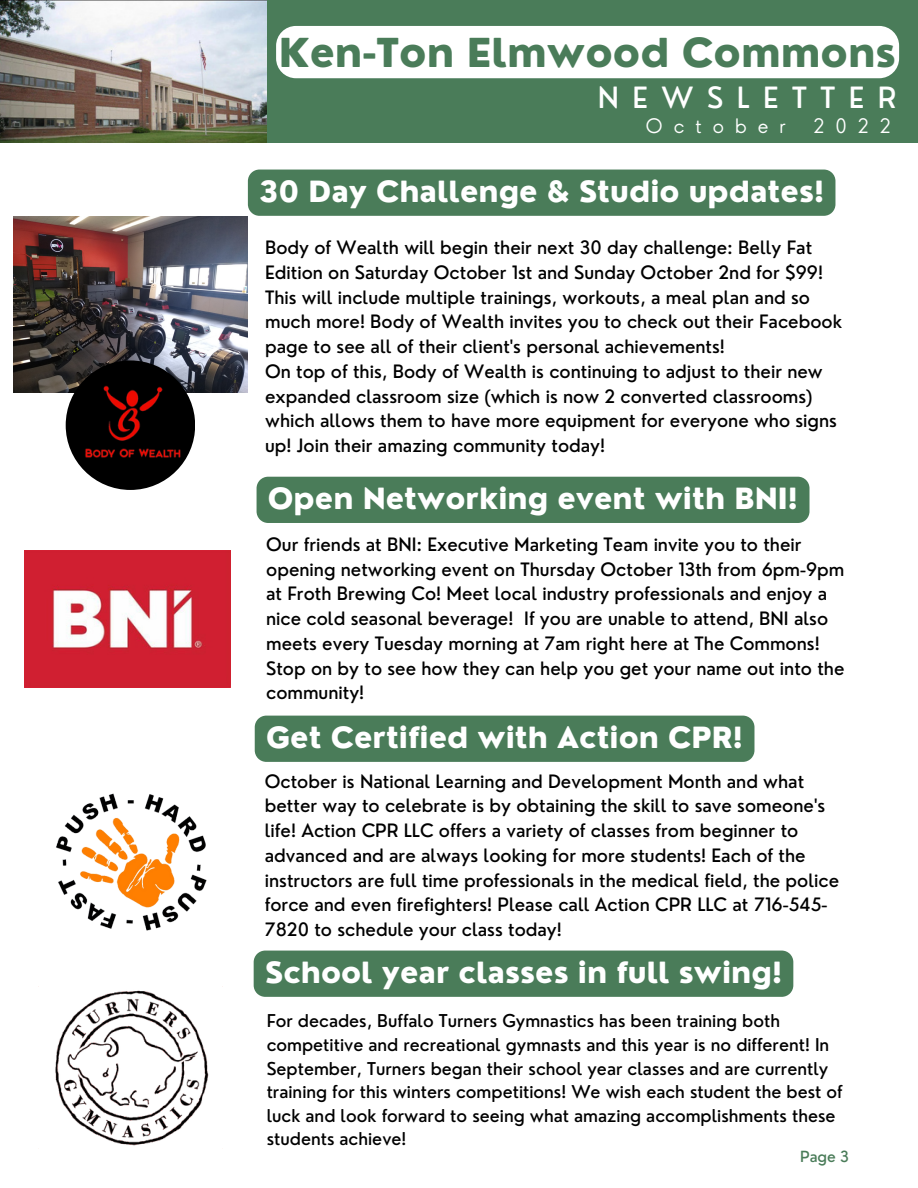
<style>
.page{position:relative;width:918px;height:1188px;background:#fff}
.page>*{position:absolute;margin:0;border:0;box-sizing:border-box;transform-origin:0 0}
.t1{font:800 38.85px "Nourd";color:#4a7c59}
.t2{font:500 28.65px "Nourd";letter-spacing:.475em;color:#fff}
.t3{font:800 28.5px "Nourd";color:#fff}
.t4{font:300 19.5px "Nourd";letter-spacing:.565em;color:#fff}
.t5{font:500 18px/24.8px "Nourd";color:#000}
.t6{font:500 17.25px/23.7px "Nourd";color:#000}
.t7{font:500 15px "Nourd";color:#4a7c59}
</style>
<div class="page">
<div style="left:0;top:0;width:918px;height:143px;background:#4a7c59"></div>
<img style="left:0;top:0;width:266px;height:143px">
<div style="left:254px;top:951px;width:539px;height:46px;background:#4a7c59"></div>
<img style="left:55px;top:990px;width:154px;height:156px">
<img style="left:56px;top:793px;width:151px;height:138px">
<img style="left:25px;top:551px;width:205px;height:137px">
<img style="left:14px;top:217px;width:234px;height:175px">
<div style="left:66px;top:360px;width:129px;height:130px;background:#000;border-radius:50%"></div>
<img style="left:74px;top:374px;width:113px;height:114px">
<div style="left:276px;top:26px;width:623px;height:52px;background:#fff;border-radius:20px"></div>
<div style="left:255px;top:716px;width:499px;height:46px;background:#4a7c59"></div>
<div style="left:257px;top:477px;width:553px;height:46px;background:#4a7c59"></div>
<div style="left:248px;top:170px;width:587px;height:46px;background:#4a7c59;border-radius:12px"></div>
<h1 class="t1" style="left:279px;top:28px;width:619px">Ken-Ton Elmwood Commons</h1>
<h2 class="t2" style="left:598px;top:80px;width:300px">NEWSLETTER</h2>
<p class="t4" style="left:646px;top:113px;width:141px">October</p>
<p class="t4" style="left:813px;top:113px;width:79px">2022</p>
<h3 class="t3" style="left:259px;top:174px;width:566px">30 Day Challenge &amp; Studio updates!</h3>
<p class="t5" style="left:265px;top:235px;width:579px">Body of Wealth will begin their next 30 day challenge: Belly Fat Edition on Saturday October 1st and Sunday October 2nd for $99!<br>This will include multiple trainings, workouts, a meal plan and so much more! Body of Wealth invites you to check out their Facebook page to see all of their client's personal achievements!<br>On top of this, Body of Wealth is continuing to adjust to their new expanded classroom size (which is now 2 converted classrooms) which allows them to have more equipment for everyone who signs up! Join their amazing community today!</p>
<h3 class="t3" style="left:268px;top:481px;width:531px">Open Networking event with BNI!</h3>
<p class="t5" style="left:266px;top:532px;width:580px">Our friends at BNI: Executive Marketing Team invite you to their opening networking event on Thursday October 13th from 6pm-9pm at Froth Brewing Co! Meet local industry professionals and enjoy a nice cold seasonal beverage! If you are unable to attend, BNI also meets every Tuesday morning at 7am right here at The Commons!<br>Stop on by to see how they can help you get your name out into the community!</p>
<h3 class="t3" style="left:266px;top:720px;width:478px">Get Certified with Action CPR!</h3>
<p class="t5" style="left:265px;top:769px;width:576px">October is National Learning and Development Month and what better way to celebrate is by obtaining the skill to save someone's life! Action CPR LLC offers a variety of classes from beginner to advanced and are always looking for more students! Each of the instructors are full time professionals in the medical field, the police force and even firefighters! Please call Action CPR LLC at 716-545- 7820 to schedule your class today!</p>
<h3 class="t3" style="left:265px;top:955px;width:519px">School year classes in full swing!</h3>
<p class="t6" style="left:267px;top:1009px;width:578px">For decades, Buffalo Turners Gymnastics has been training both competitive and recreational gymnasts and this year is no different! In September, Turners began their school year classes and are currently training for this winters competitions! We wish each student the best of luck and look forward to seeing what amazing accomplishments these students achieve!</p>
<p class="t7" style="left:800px;top:1147px;width:51px">Page 3</p>
</div>
